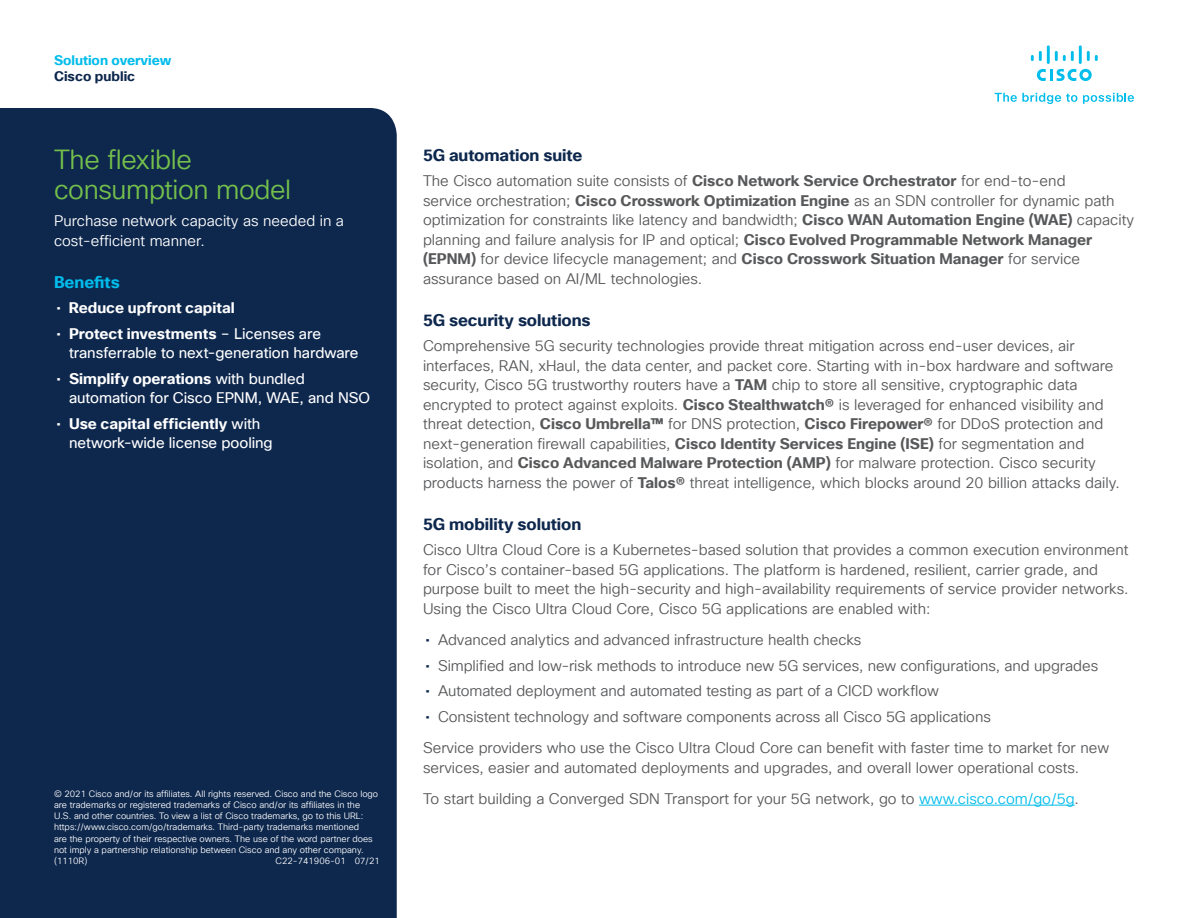
<style>
.page{position:relative;width:1188px;height:918px;background:#fff}
.page>*{position:absolute;margin:0;border:0;box-sizing:border-box;transform-origin:0 0}
.Subhead2_Green{font:27px/30px "Cisco Sans TT Light";letter-spacing:-.015em;color:#74bf4b}
.Subhead3_Midnight_bl{font:700 16.5px "Cisco Sans TT";letter-spacing:-.005em;color:#0d274d}
.Subhead3_Blue{font:700 16.5px "Cisco Sans TT";letter-spacing:-.005em;color:#00bceb}
.Body{font:15px/19.5px "Cisco Sans TT Light";color:#57585a}
.t1{font:15px/19.5px "Cisco Sans TT";letter-spacing:-.005em;color:#fff}
.Body_White{font:15px/19.5px "Cisco Sans TT Light";color:#fff}
.t2{font:700 15px "Cisco Sans TT";color:#fff}
.t3{font:700 13.5px "Cisco Sans TT";color:#00bceb}
.t4{font:700 13.5px "Cisco Sans TT";color:#0d274d}
.Footer_white{font:9px/11.2px "Cisco Sans TT Light";color:#fff}
.s1{font-weight:400}
.s2{font-weight:700}
.s3{font-family:"Cisco Sans TT";font-weight:700}
.s4{font-family:"Cisco Sans TT";color:#0d274d}
.s5{color:#00bceb}
</style>
<div class="page">
<svg style="left:995px;top:93px;width:82px;height:11px"></svg>
<svg style="left:1083px;top:93px;width:51px;height:11px"></svg>
<svg style="left:1037px;top:69px;width:55px;height:12px"></svg>
<svg style="left:1031px;top:51px;width:11px;height:10px"></svg>
<hr style="left:1047px;top:45px;width:3px;height:19px;background:#00bdeb">
<svg style="left:1055px;top:51px;width:19px;height:10px"></svg>
<hr style="left:1079px;top:45px;width:3px;height:19px;background:#00bdeb">
<svg style="left:1087px;top:51px;width:11px;height:10px"></svg>
<div style="left:0;top:108px;width:397px;height:810px;background:#0d274d"></div>
<hr style="left:919px;top:805px;width:156px;height:1px;background:#00bceb">
<p class="t3" style="left:54px;top:51px;width:119px">Solution overview</p>
<p class="t4" style="left:54px;top:67px;width:83px">Cisco public</p>
<p class="Subhead2_Green" style="left:54px;top:146px;width:239px">The flexible consumption model</p>
<p class="Body_White" style="left:54px;top:212px;width:292px">Purchase network capacity as needed in a cost-efficient manner.</p>
<p class="Subhead3_Blue" style="left:54px;top:271px;width:67px">Benefits</p>
<p class="t2" style="left:56px;top:298px;width:180px"><span class="s1">•</span> Reduce upfront capital</p>
<p class="t1" style="left:69px;top:324px;width:291px;text-indent:-13px">• <span class="s2">Protect investments</span> – Licenses are transferrable to next-generation hardware</p>
<p class="t1" style="left:69px;top:369px;width:303px;text-indent:-13px">• <span class="s2">Simplify operations</span> with bundled automation for Cisco EPNM, WAE, and NSO</p>
<p class="t1" style="left:69px;top:414px;width:205px;text-indent:-13px">• <span class="s2">Use capital efficiently</span> with network-wide license pooling</p>
<p class="Footer_white" style="left:54px;top:788px;width:326px">© 2021 Cisco and/or its affiliates. All rights reserved. Cisco and the Cisco logo are trademarks or registered trademarks of Cisco and/or its affiliates in the U.S. and other countries. To view a list of Cisco trademarks, go to this URL: https://www.cisco.com/go/trademarks. Third-party trademarks mentioned<br>are the property of their respective owners. The use of the word partner does not imply a partnership relationship between Cisco and any other company. (1110R)</p>
<p class="Footer_white" style="left:276px;top:856px;width:106px">C22-741906-01 07/21</p>
<p class="Subhead3_Midnight_bl" style="left:423px;top:144px;width:161px">5G automation suite</p>
<p class="Body" style="left:423px;top:172px;width:712px">The Cisco automation suite consists of <span class="s3">Cisco Network Service Orchestrator</span> for end-to-end<br>service orchestration; <span class="s3">Cisco Crosswork Optimization Engine</span> as an SDN controller for dynamic path optimization for constraints like latency and bandwidth; <span class="s3">Cisco WAN Automation Engine (WAE)</span> capacity planning and failure analysis for IP and optical; <span class="s3">Cisco Evolved Programmable Network Manager (EPNM)</span> for device lifecycle management; and <span class="s3">Cisco Crosswork Situation Manager</span> for service assurance based on AI/ML technologies.</p>
<p class="Subhead3_Midnight_bl" style="left:423px;top:309px;width:169px">5G security solutions</p>
<p class="Body" style="left:423px;top:337px;width:698px">Comprehensive 5G security technologies provide threat mitigation across end-user devices, air interfaces, RAN, xHaul, the data center, and packet core. Starting with in-box hardware and software security, Cisco 5G trustworthy routers have a <span class="s3">TAM</span> chip to store all sensitive, cryptographic data encrypted to protect against exploits. <span class="s3">Cisco Stealthwatch®</span> is leveraged for enhanced visibility and threat detection, <span class="s3">Cisco Umbrella™</span> for DNS protection, <span class="s3">Cisco Firepower®</span> for DDoS protection and next-generation firewall capabilities, <span class="s3">Cisco Identity Services Engine (ISE)</span> for segmentation and isolation, and <span class="s3">Cisco Advanced Malware Protection (AMP)</span> for malware protection. Cisco security products harness the power of <span class="s3">Talos®</span> threat intelligence, which blocks around 20 billion attacks daily.</p>
<p class="Subhead3_Midnight_bl" style="left:423px;top:513px;width:160px">5G mobility solution</p>
<p class="Body" style="left:423px;top:541px;width:707px">Cisco Ultra Cloud Core is a Kubernetes-based solution that provides a common execution environment for Cisco’s container-based 5G applications. The platform is hardened, resilient, carrier grade, and purpose built to meet the high-security and high-availability requirements of service provider networks.<br>Using the Cisco Ultra Cloud Core, Cisco 5G applications are enabled with:</p>
<p class="Body" style="left:425px;top:631px;width:438px"><span class="s4">•</span> Advanced analytics and advanced infrastructure health checks</p>
<p class="Body" style="left:425px;top:656px;width:674px"><span class="s4">•</span> Simplified and low-risk methods to introduce new 5G services, new configurations, and upgrades</p>
<p class="Body" style="left:425px;top:682px;width:515px"><span class="s4">•</span> Automated deployment and automated testing as part of a CICD workflow</p>
<p class="Body" style="left:425px;top:707px;width:567px"><span class="s4">•</span> Consistent technology and software components across all Cisco 5G applications</p>
<p class="Body" style="left:423px;top:739px;width:688px">Service providers who use the Cisco Ultra Cloud Core can benefit with faster time to market for new services, easier and automated deployments and upgrades, and overall lower operational costs.</p>
<p class="Body" style="left:423px;top:790px;width:658px">To start building a Converged SDN Transport for your 5G network, go to <span class="s5">www.cisco.com/go/5g</span>.</p>
</div>
